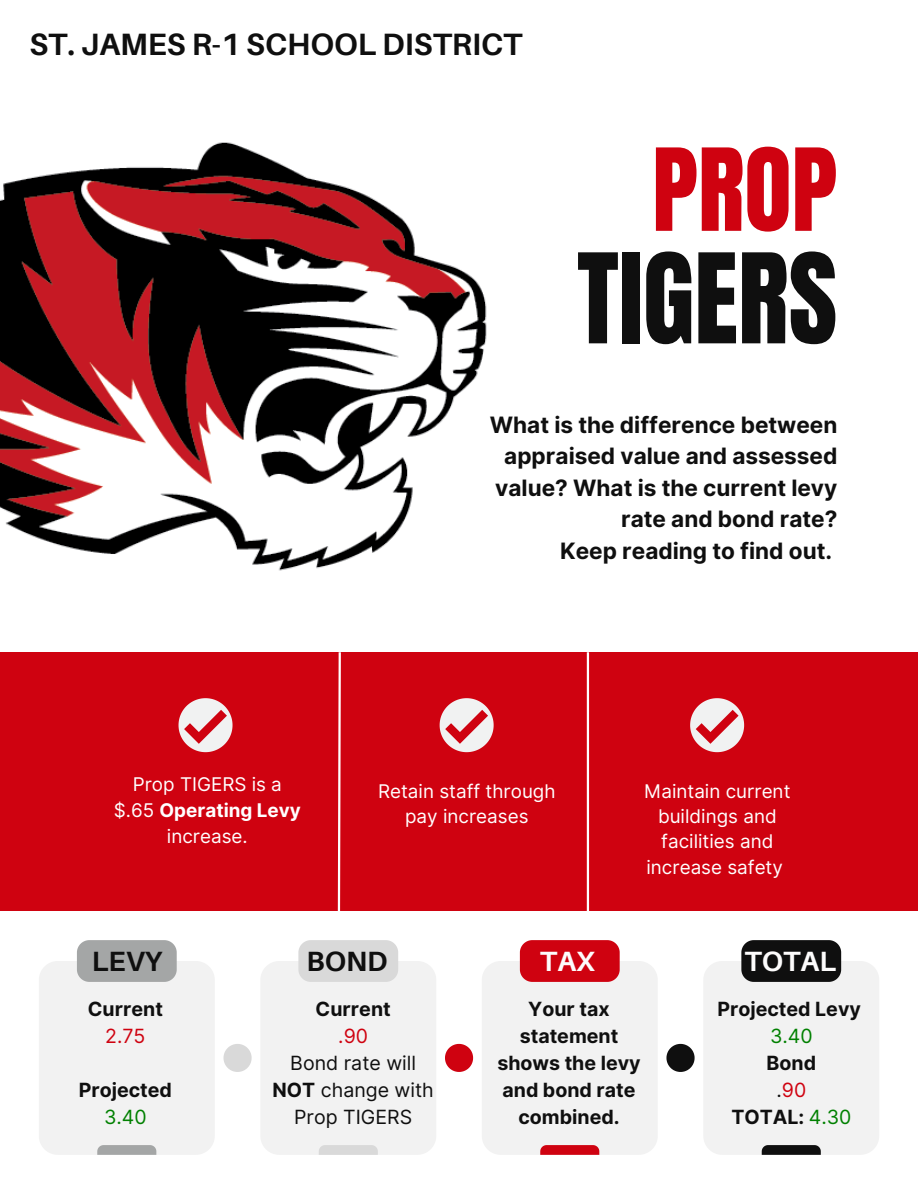
<style>
.page{position:relative;width:918px;height:1188px;background:#fff}
.page>*{position:absolute;margin:0;border:0;box-sizing:border-box;transform-origin:0 0}
.t1{font:105.9px "Anton";color:#0f0f0f}
.t2{font:97.05px "Anton";color:#cf0210}
.t3{font:700 30.9px "Aileron";color:#0f0f0f}
.t4{font:700 27.9px "Aileron";color:#0f0f0f}
.t5{font:700 27.9px "Aileron";color:#fdfcfc}
.t6{font:700 22.5px/31.5px "Inter";color:#0f0f0f;text-align:right}
.t7{font:700 19.5px/27px "Inter";color:#0f0f0f;text-align:center}
.t8{font:19.5px/27px "Inter";color:#0f0f0f;text-align:center}
.t9{font:19.5px "Inter";color:#008000}
.t10{font:19.5px "Inter";color:#cf0210}
.t11{font:18.9px/25.3px "Inter";color:#fff;text-align:center}
.s1{font-weight:700}
.s2{font-weight:400}
.s3{font-weight:400;color:#cf0210}
.s4{font-weight:400;color:#008000}
</style>
<div class="page">
<div style="left:0;top:652px;width:918px;height:259px;background:#cf0210"></div>
<svg style="left:179px;top:698px;width:54px;height:54px"></svg>
<svg style="left:440px;top:698px;width:54px;height:54px"></svg>
<svg style="left:690px;top:698px;width:54px;height:54px"></svg>
<svg style="left:337px;top:652px;width:4px;height:259px"></svg>
<hr style="left:587px;top:652px;width:2px;height:259px;background:#fff">
<img style="left:0;top:142px;width:487px;height:429px">
<svg style="left:261px;top:940px;width:175px;height:215px"></svg>
<svg style="left:482px;top:940px;width:175px;height:215px"></svg>
<svg style="left:704px;top:940px;width:175px;height:215px"></svg>
<svg style="left:39px;top:940px;width:176px;height:215px"></svg>
<svg style="left:445px;top:1044px;width:28px;height:28px"></svg>
<svg style="left:224px;top:1044px;width:28px;height:28px"></svg>
<svg style="left:666px;top:1044px;width:29px;height:28px"></svg>
<h3 class="t3" style="left:29px;top:25px;width:495px">ST. JAMES R-1 SCHOOL DISTRICT</h3>
<h2 class="t2" style="left:652px;top:120px;width:187px">PROP</h2>
<h1 class="t1" style="left:577px;top:223px;width:262px">TIGERS</h1>
<p class="t6" style="left:490px;top:409px;width:349px">What is the difference between appraised value and assessed value? What is the current levy rate and bond rate?<br>Keep reading to find out.</p>
<p class="t11" style="left:114px;top:771px;width:189px;line-height:25.8px">Prop TIGERS is a $.65 <span class="s1">Operating Levy </span>increase.</p>
<p class="t11" style="left:644px;top:778px;width:148px">Maintain current buildings and facilities and increase safety</p>
<p class="t11" style="left:378px;top:778px;width:179px">Retain staff through pay increases</p>
<h3 class="t4" style="left:92px;top:944px;width:72px">LEVY</h3>
<h3 class="t4" style="left:306px;top:944px;width:83px">BOND</h3>
<h3 class="t5" style="left:540px;top:944px;width:57px">TAX</h3>
<h3 class="t5" style="left:745px;top:944px;width:93px">TOTAL</h3>
<p class="t7" style="left:88px;top:995px;width:77px">Current</p>
<p class="t10" style="left:105px;top:1024px;width:42px">2.75</p>
<p class="t7" style="left:79px;top:1076px;width:95px">Projected</p>
<p class="t9" style="left:104px;top:1105px;width:44px">3.40</p>
<p class="t7" style="left:717px;top:995px;width:145px">Projected Levy</p>
<p class="t9" style="left:770px;top:1024px;width:44px">3.40</p>
<p class="t7" style="left:731px;top:1049px;width:122px">Bond<br><span class="s2">.</span><span class="s3">90<br></span>TOTAL: <span class="s4">4.30</span></p>
<p class="t7" style="left:316px;top:995px;width:77px">Current</p>
<p class="t10" style="left:338px;top:1024px;width:31px">.90</p>
<p class="t8" style="left:273px;top:1049px;width:163px">Bond rate will<br><span class="s1">NOT</span> change with<br>Prop TIGERS</p>
<p class="t7" style="left:497px;top:995px;width:145px">Your tax statement shows the levy and bond rate combined.</p>
</div>
